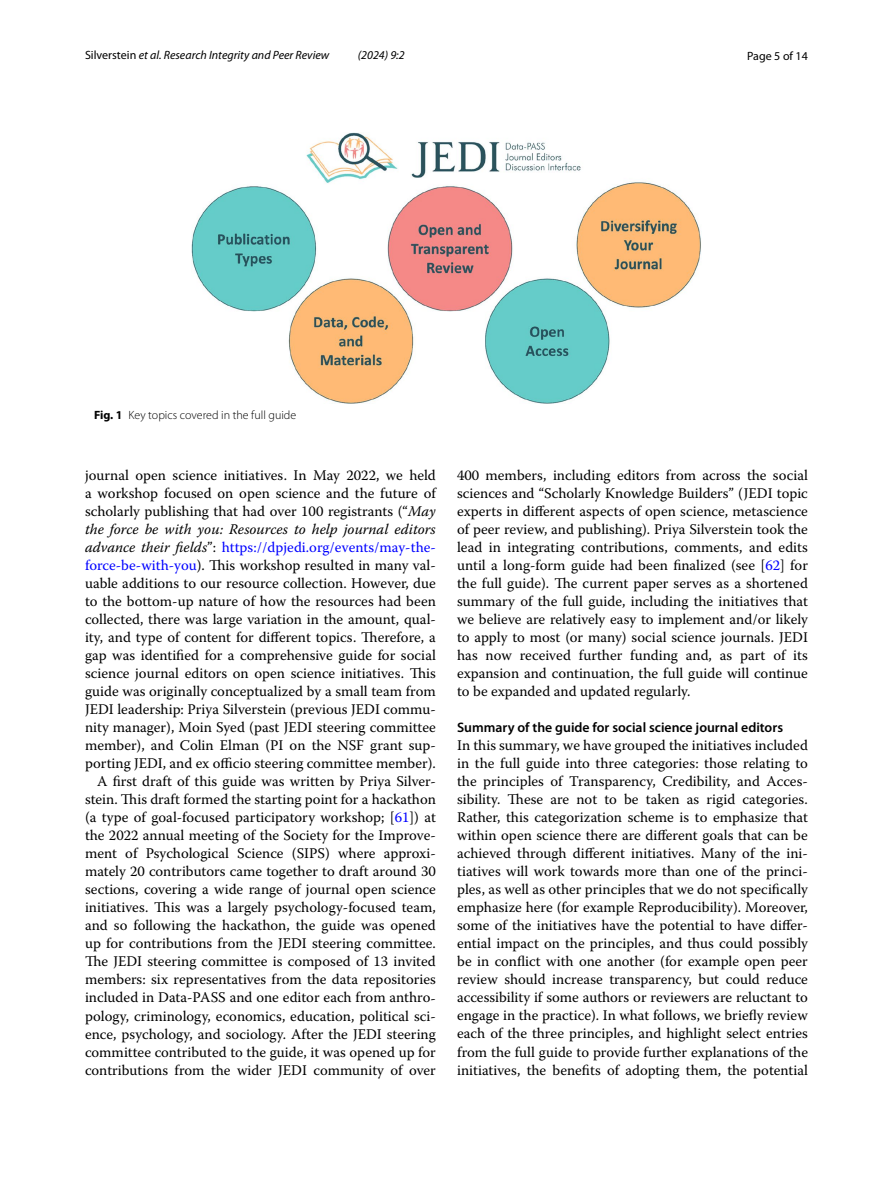
<style>
.page{position:relative;width:893px;height:1187px;background:#fff}
.page>*{position:absolute;margin:0;border:0;box-sizing:border-box;transform-origin:0 0}
.t1{font:14.7px/18px "Warnock Pro";color:#000;text-align:justify}
.t2{font:600 13.8px "Myriad Pro";color:#000}
.t3{font:italic 12px "Myriad Pro";color:#000}
.t4{font:300 12px "Myriad Pro";color:#000}
.t5{font:12px "Myriad Pro";color:#000}
.s1{font-style:normal}
.s2{font-weight:700}
.s3{font-style:italic}
.s4{color:#00f}
</style>
<div class="page">
<img style="left:191px;top:133px;width:510px;height:270px">
<p class="t3" style="left:85px;top:48px;width:246px"><span class="s1">Silverstein</span> et al. Research Integrity and Peer Review</p>
<p class="t3" style="left:358px;top:48px;width:48px">(2024) 9:2</p>
<p class="t5" style="left:747px;top:48px;width:62px">Page 5 of 14</p>
<p class="t4" style="left:94px;top:408px;width:204px"><span class="s2">Fig. 1</span> Key topics covered in the full guide</p>
<p class="t1" style="left:85px;top:466px;width:352px;text-align:right">journal open science initiatives. In May 2022, we held a workshop focused on open science and the future of scholarly publishing that had over 100 registrants (“<span class="s3">May the force be with you: Resources to help journal editors advance their fields</span>”: <span class="s4">https://dpjedi.org/events/may-the&shy;force-be-with-you</span>). This workshop resulted in many val&shy;uable additions to our resource collection. However, due to the bottom-up nature of how the resources had been collected, there was large variation in the amount, qual&shy;ity, and type of content for different topics. Therefore, a gap was identified for a comprehensive guide for social science journal editors on open science initiatives. This guide was originally conceptualized by a small team from JEDI leadership: Priya Silverstein (previous JEDI commu&shy;nity manager), Moin Syed (past JEDI steering committee member), and Colin Elman (PI on the NSF grant sup&shy;porting JEDI, and ex officio steering committee member).<br>A first draft of this guide was written by Priya Silver&shy;stein. This draft formed the starting point for a hackathon (a type of goal-focused participatory workshop; [<span class="s4">61</span>]) at the 2022 annual meeting of the Society for the Improve&shy;ment of Psychological Science (SIPS) where approxi&shy;mately 20 contributors came together to draft around 30 sections, covering a wide range of journal open science initiatives. This was a largely psychology-focused team, and so following the hackathon, the guide was opened up for contributions from the JEDI steering committee.<br>The JEDI steering committee is composed of 13 invited members: six representatives from the data repositories included in Data-PASS and one editor each from anthro&shy;pology, criminology, economics, education, political sci&shy;ence, psychology, and sociology. After the JEDI steering committee contributed to the guide, it was opened up for contributions from the wider JEDI community of over</p>
<p class="t1" style="left:457px;top:466px;width:352px">400 members, including editors from across the social sciences and “Scholarly Knowledge Builders” (JEDI topic experts in different aspects of open science, metascience of peer review, and publishing). Priya Silverstein took the lead in integrating contributions, comments, and edits until a long-form guide had been finalized (see [<span class="s4">62</span>] for the full guide). The current paper serves as a shortened summary of the full guide, including the initiatives that we believe are relatively easy to implement and/or likely to apply to most (or many) social science journals. JEDI has now received further funding and, as part of its expansion and continuation, the full guide will continue to be expanded and updated regularly.</p>
<p class="t2" style="left:457px;top:719px;width:327px">Summary of the guide for social science journal editors</p>
<p class="t1" style="left:457px;top:736px;width:352px">In this summary, we have grouped the initiatives included in the full guide into three categories: those relating to the principles of Transparency, Credibility, and Acces&shy;sibility. These are not to be taken as rigid categories.<br>Rather, this categorization scheme is to emphasize that within open science there are different goals that can be achieved through different initiatives. Many of the ini&shy;tiatives will work towards more than one of the princi&shy;ples, as well as other principles that we do not specifically emphasize here (for example Reproducibility). Moreover, some of the initiatives have the potential to have differ&shy;ential impact on the principles, and thus could possibly be in conflict with one another (for example open peer review should increase transparency, but could reduce accessibility if some authors or reviewers are reluctant to engage in the practice). In what follows, we briefly review each of the three principles, and highlight select entries from the full guide to provide further explanations of the initiatives, the benefits of adopting them, the potential</p>
</div>
